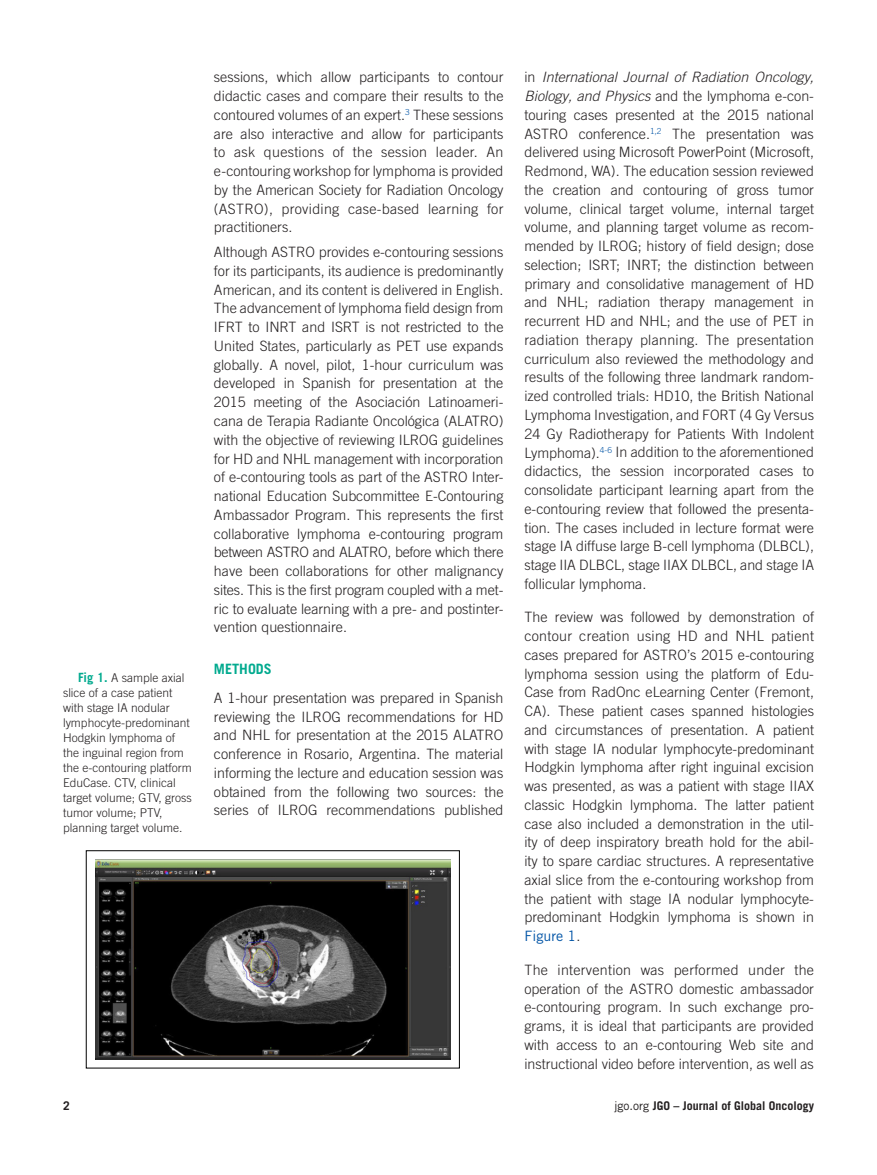
<style>
.page{position:relative;width:877px;height:1175px;background:#fff}
.page>*{position:absolute;margin:0;border:0;box-sizing:border-box;transform-origin:0 0}
.t1{font:300 14.25px/18.8px "Trade Gothic LT Pro";color:#231f20;text-align:justify}
.t2{font:700 14.25px "Trade Gothic LT Pro";color:#02aa8f}
.t3{font:300 12px/15px "Trade Gothic LT Pro";color:#231f20}
.t4{font:700 12px "Trade Gothic LT Pro";color:#231f20}
.s1{font-weight:700;font-size:12.75px;color:#02aa8f}
.s2{font-style:italic}
.s3{font-weight:400;color:#0054a6}
.s4{font-weight:400}
</style>
<div class="page">
<img style="left:95px;top:859px;width:355px;height:200px">
<div style="left:86px;top:850px;width:374px;height:218px;border:1px solid #000"></div>
<p class="t3" style="left:63px;top:670px;width:130px;text-indent:15px"><span class="s1">Fig 1.</span> A sample axial slice of a case patient with stage IA nodular lymphocyte-predominant<br>Hodgkin lymphoma of the inguinal region from the e-contouring platform<br>EduCase. CTV, clinical target volume; GTV, gross tumor volume; PTV, planning target volume.</p>
<p class="t1" style="left:214px;top:68px;width:291px">sessions, which allow participants to contour didactic cases and compare their results to the contoured volumes of an expert.<sup>3</sup> These sessions are also interactive and allow for participants to ask questions of the session leader. An e-contouring workshop for lymphoma is provided by the American Society for Radiation Oncology (ASTRO), providing case-based learning for practitioners.</p>
<p class="t1" style="left:214px;top:242px;width:291px">Although ASTRO provides e-contouring sessions for its participants, its audience is predominantly American, and its content is delivered in English.<br>The advancement of lymphoma field design from IFRT to INRT and ISRT is not restricted to the United States, particularly as PET use expands globally. A novel, pilot, 1-hour curriculum was developed in Spanish for presentation at the 2015 meeting of the Asociación Latinoameri&shy;cana de Terapia Radiante Oncológica (ALATRO) with the objective of reviewing ILROG guidelines for HD and NHL management with incorporation of e-contouring tools as part of the ASTRO Inter&shy;national Education Subcommittee E-Contouring Ambassador Program. This represents the first collaborative lymphoma e-contouring program between ASTRO and ALATRO, before which there have been collaborations for other malignancy sites. This is the first program coupled with a met&shy;ric to evaluate learning with a pre- and postinter&shy;vention questionnaire.</p>
<p class="t2" style="left:214px;top:660px;width:59px">METHODS</p>
<p class="t1" style="left:214px;top:688px;width:291px">A 1-hour presentation was prepared in Spanish reviewing the ILROG recommendations for HD and NHL for presentation at the 2015 ALATRO conference in Rosario, Argentina. The material informing the lecture and education session was obtained from the following two sources: the series of ILROG recommendations published</p>
<p class="t1" style="left:524px;top:68px;width:291px">in <span class="s2">International Journal of Radiation Oncology, Biology, and Physics</span> and the lymphoma e-con&shy;touring cases presented at the 2015 national ASTRO conference.<sup>1,2</sup> The presentation was delivered using Microsoft PowerPoint (Microsoft, Redmond, WA). The education session reviewed the creation and contouring of gross tumor volume, clinical target volume, internal target volume, and planning target volume as recom&shy;mended by ILROG; history of field design; dose selection; ISRT; INRT; the distinction between primary and consolidative management of HD and NHL; radiation therapy management in recurrent HD and NHL; and the use of PET in radiation therapy planning. The presentation curriculum also reviewed the methodology and results of the following three landmark random&shy;ized controlled trials: HD10, the British National Lymphoma Investigation, and FORT (4 Gy Versus 24 Gy Radiotherapy for Patients With Indolent Lymphoma).<sup>4-6</sup> In addition to the aforementioned didactics, the session incorporated cases to consolidate participant learning apart from the e-contouring review that followed the presenta&shy;tion. The cases included in lecture format were stage IA diffuse large B-cell lymphoma (DLBCL), stage IIA DLBCL, stage IIAX DLBCL, and stage IA follicular lymphoma.</p>
<p class="t1" style="left:524px;top:607px;width:291px">The review was followed by demonstration of contour creation using HD and NHL patient cases prepared for ASTRO’s 2015 e-contouring lymphoma session using the platform of Edu-Case from RadOnc eLearning Center (Fremont, CA). These patient cases spanned histologies and circumstances of presentation. A patient with stage IA nodular lymphocyte-predominant Hodgkin lymphoma after right inguinal excision was presented, as was a patient with stage IIAX classic Hodgkin lymphoma. The latter patient case also included a demonstration in the util&shy;ity of deep inspiratory breath hold for the abil&shy;ity to spare cardiac structures. A representative axial slice from the e-contouring workshop from the patient with stage IA nodular lymphocyte&shy;predominant Hodgkin lymphoma is shown in <span class="s3">Figure 1</span>.</p>
<p class="t1" style="left:524px;top:960px;width:291px">The intervention was performed under the operation of the ASTRO domestic ambassador e-contouring program. In such exchange pro&shy;grams, it is ideal that participants are provided with access to an e-contouring Web site and instructional video before intervention, as well as</p>
<p class="t4" style="left:63px;top:1098px;width:8px">2</p>
<p class="t4" style="left:614px;top:1098px;width:202px"><span class="s4">jgo.org</span> JGO – Journal of Global Oncology</p>
</div>
